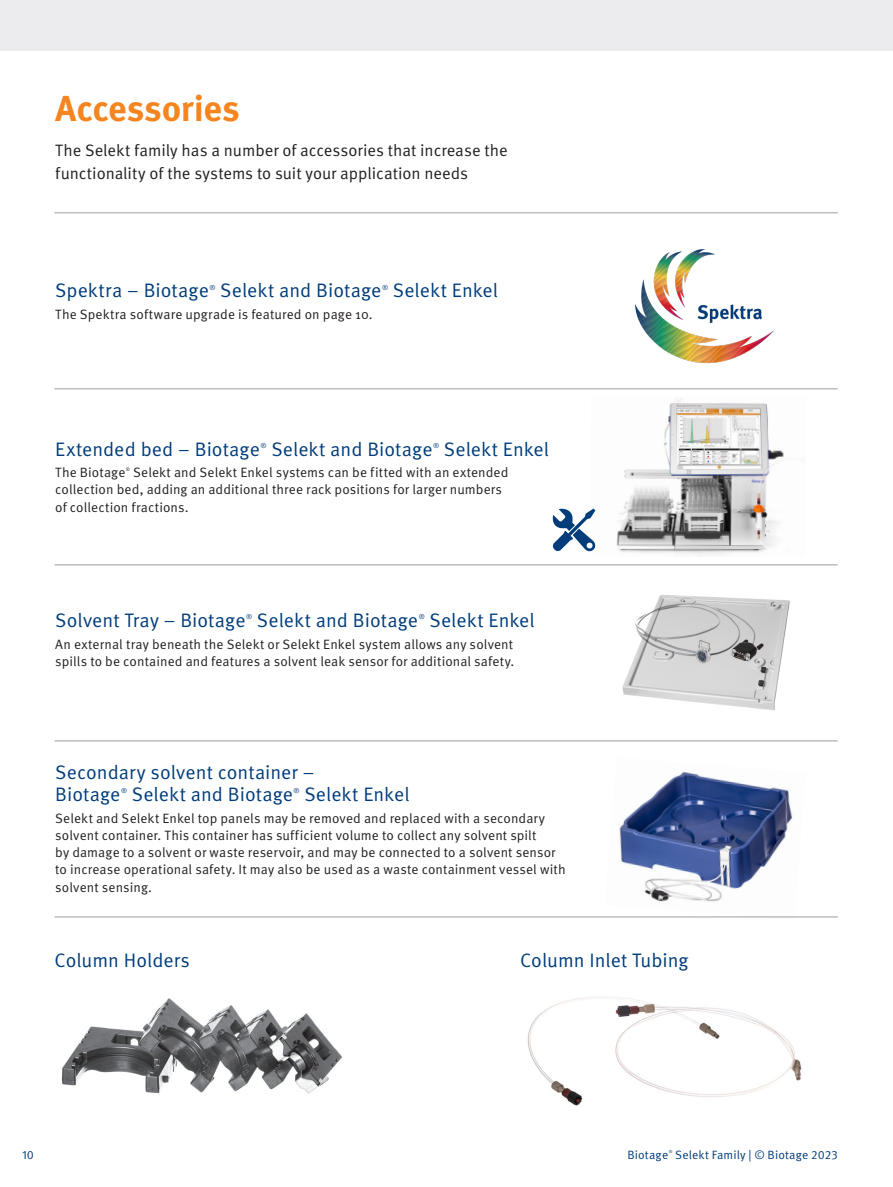
<style>
.page{position:relative;width:893px;height:1187px;background:#fff}
.page>*{position:absolute;margin:0;border:0;box-sizing:border-box;transform-origin:0 0}
.Heading_1{font:700 36px "Meta OT";letter-spacing:-.01em;color:#f58520}
.Heading_2{font:19.5px/22.5px "Meta OT Norm";letter-spacing:.005em;color:#013c7b}
.Preamble{font:16.5px/22.5px "Meta OT Norm";letter-spacing:-.005em;color:#231f20}
.Body{font:13.5px/17.2px "Meta OT Norm";letter-spacing:.01em;color:#231f20}
.t1{font:12px "Meta OT Norm";letter-spacing:.01em;color:#013c7b}
.Heading_2-2{font:7.05px "Meta OT Norm";color:#013c7b}
.Body-2{font:4.8px "Meta OT Norm";color:#231f20}
.t2{font:4.35px "Meta OT Norm";color:#013c7b}
</style>
<div class="page">
<div style="left:0;top:0;width:893px;height:51px;background:#ececee"></div>
<img style="left:635px;top:249px;width:139px;height:115px">
<img style="left:605px;top:771px;width:201px;height:147px">
<img style="left:622px;top:594px;width:168px;height:117px">
<img style="left:632px;top:597px;width:136px;height:69px">
<img style="left:724px;top:1009px;width:78px;height:88px">
<img style="left:527px;top:996px;width:197px;height:110px">
<img style="left:61px;top:998px;width:281px;height:96px">
<hr style="left:55px;top:388px;width:783px;height:1px;background:#bcbdc0">
<hr style="left:55px;top:212px;width:783px;height:1px;background:#bcbdc0">
<hr style="left:55px;top:564px;width:783px;height:1px;background:#bcbdc0">
<hr style="left:55px;top:740px;width:783px;height:1px;background:#bcbdc0">
<hr style="left:55px;top:916px;width:783px;height:1px;background:#bcbdc0">
<img style="left:595px;top:398px;width:189px;height:157px">
<svg style="left:553px;top:508px;width:42px;height:43px"></svg>
<p class="Heading_1" style="left:55px;top:87px;width:186px">Accessories</p>
<p class="Preamble" style="left:55px;top:139px;width:454px">The Selekt family has a number of accessories that increase the functionality of the systems to suit your application needs</p>
<p class="Heading_2" style="left:55px;top:280px;width:155px">Spektra – Biotage</p>
<p class="Heading_2-2" style="left:209px;top:283px;width:8px">®</p>
<p class="Heading_2" style="left:220px;top:280px;width:163px">Selekt and Biotage</p>
<p class="Heading_2-2" style="left:382px;top:283px;width:8px">®</p>
<p class="Heading_2" style="left:393px;top:280px;width:107px">Selekt Enkel</p>
<p class="Body" style="left:55px;top:306px;width:319px">The Spektra software upgrade is featured on page 10.</p>
<p class="Heading_2" style="left:55px;top:438px;width:206px">Extended bed – Biotage</p>
<p class="Heading_2-2" style="left:260px;top:441px;width:8px">®</p>
<p class="Heading_2" style="left:271px;top:438px;width:163px">Selekt and Biotage</p>
<p class="Heading_2-2" style="left:433px;top:441px;width:8px">®</p>
<p class="Heading_2" style="left:444px;top:438px;width:107px">Selekt Enkel</p>
<p class="Body" style="left:55px;top:464px;width:72px">The Biotage</p>
<p class="Body-2" style="left:126px;top:466px;width:6px">®</p>
<p class="Body" style="left:55px;top:464px;width:455px;text-indent:78px">Selekt and Selekt Enkel systems can be fitted with an extended collection bed, adding an additional three rack positions for larger numbers of collection fractions.</p>
<p class="Heading_2" style="left:55px;top:609px;width:192px">Solvent Tray – Biotage</p>
<p class="Heading_2-2" style="left:246px;top:612px;width:8px">®</p>
<p class="Heading_2" style="left:257px;top:609px;width:163px">Selekt and Biotage</p>
<p class="Heading_2-2" style="left:419px;top:612px;width:8px">®</p>
<p class="Heading_2" style="left:430px;top:609px;width:107px">Selekt Enkel</p>
<p class="Body" style="left:55px;top:635px;width:461px">An external tray beneath the Selekt or Selekt Enkel system allows any solvent spills to be contained and features a solvent leak sensor for additional safety.</p>
<p class="Heading_2" style="left:55px;top:761px;width:261px">Secondary solvent container –<br>Biotage</p>
<p class="Heading_2-2" style="left:121px;top:786px;width:8px">®</p>
<p class="Heading_2" style="left:132px;top:783px;width:163px">Selekt and Biotage</p>
<p class="Heading_2-2" style="left:294px;top:786px;width:8px">®</p>
<p class="Heading_2" style="left:304px;top:783px;width:107px">Selekt Enkel</p>
<p class="Body" style="left:55px;top:809px;width:512px">Selekt and Selekt Enkel top panels may be removed and replaced with a secondary solvent container. This container has sufficient volume to collect any solvent spilt<br>by damage to a solvent or waste reservoir, and may be connected to a solvent sensor to increase operational safety. It may also be used as a waste containment vessel with solvent sensing.</p>
<p class="Heading_2" style="left:55px;top:948px;width:137px">Column Holders</p>
<p class="Heading_2" style="left:520px;top:948px;width:170px">Column Inlet Tubing</p>
<p class="t1" style="left:22px;top:1148px;width:13px">10</p>
<p class="t1" style="left:627px;top:1148px;width:42px">Biotage</p>
<p class="t2" style="left:669px;top:1149px;width:5px">®</p>
<p class="t1" style="left:675px;top:1148px;width:164px">Selekt Family | © Biotage 2023</p>
</div>
